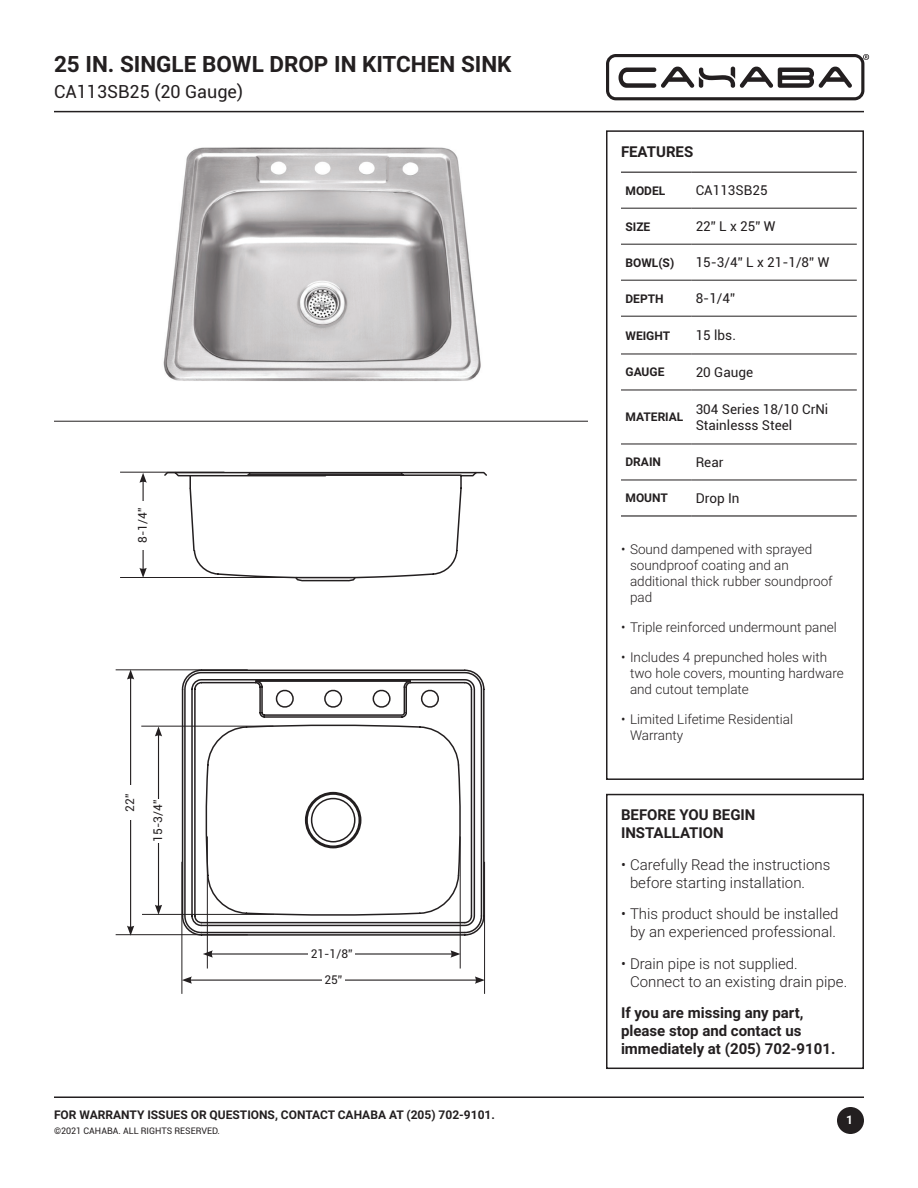
<style>
.page{position:relative;width:918px;height:1188px;background:#fff}
.page>*{position:absolute;margin:0;border:0;box-sizing:border-box;transform-origin:0 0}
.t1{font:700 22.5px "Roboto";color:#231f20}
.t2{font:18px "Roboto";color:#231f20}
.t3{font:300 15px/18px "Roboto";color:#231f20}
.t4{font:700 15px/18px "Roboto";color:#231f20}
.t5{font:300 13.5px/16.2px "Roboto";color:#231f20}
.t6{font:13.5px/16.2px "Roboto";color:#231f20}
.t7{font:700 12px "Roboto";color:#231f20}
.t8{font:12px "Roboto";color:#231f20}
.t9{font:700 12px "Roboto";color:#fff}
.t10{font:9px "Roboto";color:#231f20}
</style>
<div class="page">
<svg style="left:606px;top:54px;width:263px;height:46px"></svg>
<hr style="left:54px;top:111px;width:810px;height:1px;background:#231f20">
<div style="left:606px;top:794px;width:258px;height:275px;border:2px solid #231f20"></div>
<hr style="left:54px;top:1096px;width:810px;height:2px;background:#231f20">
<div style="left:837px;top:1107px;width:27px;height:27px;background:#231f20;border-radius:50%"></div>
<img style="left:163px;top:147px;width:318px;height:234px">
<hr style="left:621px;top:208px;width:70px;height:1px;background:#231f20">
<hr style="left:691px;top:208px;width:166px;height:1px;background:#231f20">
<hr style="left:621px;top:244px;width:70px;height:1px;background:#231f20">
<hr style="left:691px;top:244px;width:166px;height:1px;background:#231f20">
<hr style="left:621px;top:280px;width:70px;height:1px;background:#231f20">
<hr style="left:691px;top:280px;width:166px;height:1px;background:#231f20">
<hr style="left:621px;top:316px;width:70px;height:1px;background:#231f20">
<hr style="left:691px;top:316px;width:166px;height:1px;background:#231f20">
<hr style="left:621px;top:354px;width:70px;height:1px;background:#231f20">
<hr style="left:691px;top:354px;width:166px;height:1px;background:#231f20">
<hr style="left:621px;top:390px;width:70px;height:1px;background:#231f20">
<hr style="left:691px;top:390px;width:166px;height:1px;background:#231f20">
<hr style="left:621px;top:444px;width:70px;height:1px;background:#231f20">
<hr style="left:691px;top:444px;width:166px;height:1px;background:#231f20">
<hr style="left:621px;top:480px;width:70px;height:1px;background:#231f20">
<hr style="left:691px;top:480px;width:166px;height:1px;background:#231f20">
<hr style="left:621px;top:172px;width:70px;height:1px;background:#231f20">
<hr style="left:691px;top:172px;width:166px;height:1px;background:#231f20">
<hr style="left:621px;top:515px;width:70px;height:2px;background:#231f20">
<hr style="left:691px;top:515px;width:166px;height:2px;background:#231f20">
<div style="left:606px;top:130px;width:258px;height:650px;border:2px solid #231f20"></div>
<hr style="left:54px;top:421px;width:534px;height:1px;background:#231f20">
<hr style="left:120px;top:472px;width:104px;height:1px;background:#231f20">
<hr style="left:120px;top:577px;width:192px;height:1px;background:#231f20">
<hr style="left:143px;top:480px;width:1px;height:90px;background:#231f20">
<svg style="left:139px;top:473px;width:8px;height:10px"></svg>
<svg style="left:139px;top:568px;width:8px;height:9px"></svg>
<div style="left:138px;top:501px;width:10px;height:48px;background:#fff"></div>
<svg style="left:163px;top:471px;width:324px;height:111px"></svg>
<hr style="left:182px;top:862px;width:1px;height:132px;background:#231f20">
<hr style="left:484px;top:862px;width:1px;height:132px;background:#231f20">
<hr style="left:460px;top:836px;width:1px;height:133px;background:#231f20">
<hr style="left:207px;top:836px;width:1px;height:133px;background:#231f20">
<hr style="left:190px;top:980px;width:287px;height:1px;background:#231f20">
<svg style="left:475px;top:976px;width:10px;height:8px"></svg>
<svg style="left:182px;top:976px;width:10px;height:8px"></svg>
<div style="left:322px;top:975px;width:23px;height:11px;background:#fff"></div>
<hr style="left:210px;top:953px;width:243px;height:2px;background:#231f20">
<svg style="left:451px;top:950px;width:10px;height:8px"></svg>
<svg style="left:203px;top:950px;width:10px;height:8px"></svg>
<div style="left:308px;top:949px;width:47px;height:10px;background:#fff"></div>
<hr style="left:141px;top:726px;width:132px;height:1px;background:#231f20">
<hr style="left:142px;top:914px;width:132px;height:1px;background:#231f20">
<hr style="left:116px;top:670px;width:132px;height:1px;background:#231f20">
<hr style="left:116px;top:934px;width:132px;height:1px;background:#231f20">
<hr style="left:158px;top:734px;width:1px;height:173px;background:#231f20">
<svg style="left:155px;top:726px;width:7px;height:10px"></svg>
<svg style="left:155px;top:905px;width:7px;height:10px"></svg>
<div style="left:153px;top:799px;width:11px;height:43px;background:#fff"></div>
<hr style="left:130px;top:677px;width:1px;height:251px;background:#231f20">
<svg style="left:127px;top:670px;width:7px;height:10px"></svg>
<svg style="left:127px;top:926px;width:7px;height:10px"></svg>
<div style="left:125px;top:785px;width:11px;height:35px;background:#fff"></div>
<svg style="left:181px;top:669px;width:304px;height:267px"></svg>
<h1 class="t1" style="left:54px;top:48px;width:459px">25 IN. SINGLE BOWL DROP IN KITCHEN SINK</h1>
<h2 class="t2" style="left:54px;top:79px;width:191px">CA113SB25 (20 Gauge)</h2>
<p class="t8" style="left:134px;top:543px;width:37px;rotate:-90deg">8-1/4”</p>
<p class="t8" style="left:122px;top:812px;width:20px;rotate:-90deg">22”</p>
<p class="t8" style="left:149px;top:842px;width:43px;rotate:-90deg">15-3/4”</p>
<p class="t8" style="left:311px;top:945px;width:43px">21-1/8”</p>
<p class="t8" style="left:324px;top:971px;width:20px">25”</p>
<p class="t7" style="left:54px;top:1106px;width:442px">FOR WARRANTY ISSUES OR QUESTIONS, CONTACT CAHABA AT (205) 702-9101.</p>
<p class="t10" style="left:54px;top:1124px;width:168px">©2021 CAHABA. ALL RIGHTS RESERVED.</p>
<p class="t4" style="left:621px;top:142px;width:74px">FEATURES</p>
<p class="t7" style="left:626px;top:182px;width:41px">MODEL</p>
<p class="t6" style="left:696px;top:182px;width:73px">CA113SB25</p>
<p class="t7" style="left:626px;top:218px;width:26px">SIZE</p>
<p class="t6" style="left:696px;top:218px;width:81px">22” L x 25” W</p>
<p class="t7" style="left:626px;top:254px;width:50px">BOWL(S)</p>
<p class="t6" style="left:696px;top:254px;width:135px">15-3/4” L x 21-1/8” W</p>
<p class="t7" style="left:626px;top:290px;width:40px">DEPTH</p>
<p class="t6" style="left:696px;top:290px;width:41px">8-1/4”</p>
<p class="t7" style="left:626px;top:327px;width:46px">WEIGHT</p>
<p class="t6" style="left:696px;top:327px;width:42px">15 lbs.</p>
<p class="t7" style="left:626px;top:364px;width:40px">GAUGE</p>
<p class="t6" style="left:696px;top:364px;width:59px">20 Gauge</p>
<p class="t7" style="left:626px;top:409px;width:60px">MATERIAL</p>
<p class="t6" style="left:696px;top:401px;width:134px">304 Series 18/10 CrNi<br>Stainlesss Steel</p>
<p class="t7" style="left:626px;top:454px;width:37px">DRAIN</p>
<p class="t6" style="left:696px;top:454px;width:29px">Rear</p>
<p class="t7" style="left:626px;top:490px;width:44px">MOUNT</p>
<p class="t6" style="left:696px;top:490px;width:45px">Drop In</p>
<p class="t5" style="left:630px;top:540px;width:204px;text-indent:-9px">• Sound dampened with sprayed soundproof coating and an additional thick rubber soundproof pad</p>
<p class="t5" style="left:621px;top:619px;width:217px">• Triple reinforced undermount panel</p>
<p class="t5" style="left:630px;top:648px;width:215px;text-indent:-9px">• Includes 4 prepunched holes with two hole covers, mounting hardware and cutout template</p>
<p class="t5" style="left:630px;top:710px;width:165px;text-indent:-9px">• Limited Lifetime Residential<br>Warranty</p>
<p class="t4" style="left:621px;top:805px;width:136px">BEFORE YOU BEGIN<br>INSTALLATION</p>
<p class="t3" style="left:630px;top:855px;width:202px;text-indent:-9px">• Carefully Read the instructions before starting installation.</p>
<p class="t3" style="left:621px;top:904px;width:219px;text-align:center">• This product should be installed by an experienced professional.</p>
<p class="t3" style="left:630px;top:954px;width:219px;text-indent:-9px">• Drain pipe is not supplied.<br>Connect to an existing drain pipe.</p>
<p class="t4" style="left:621px;top:1003px;width:216px">If you are missing any part, please stop and contact us immediately at (205) 702-9101.</p>
<p class="t9" style="left:846px;top:1111px;width:8px">1</p>
</div>
